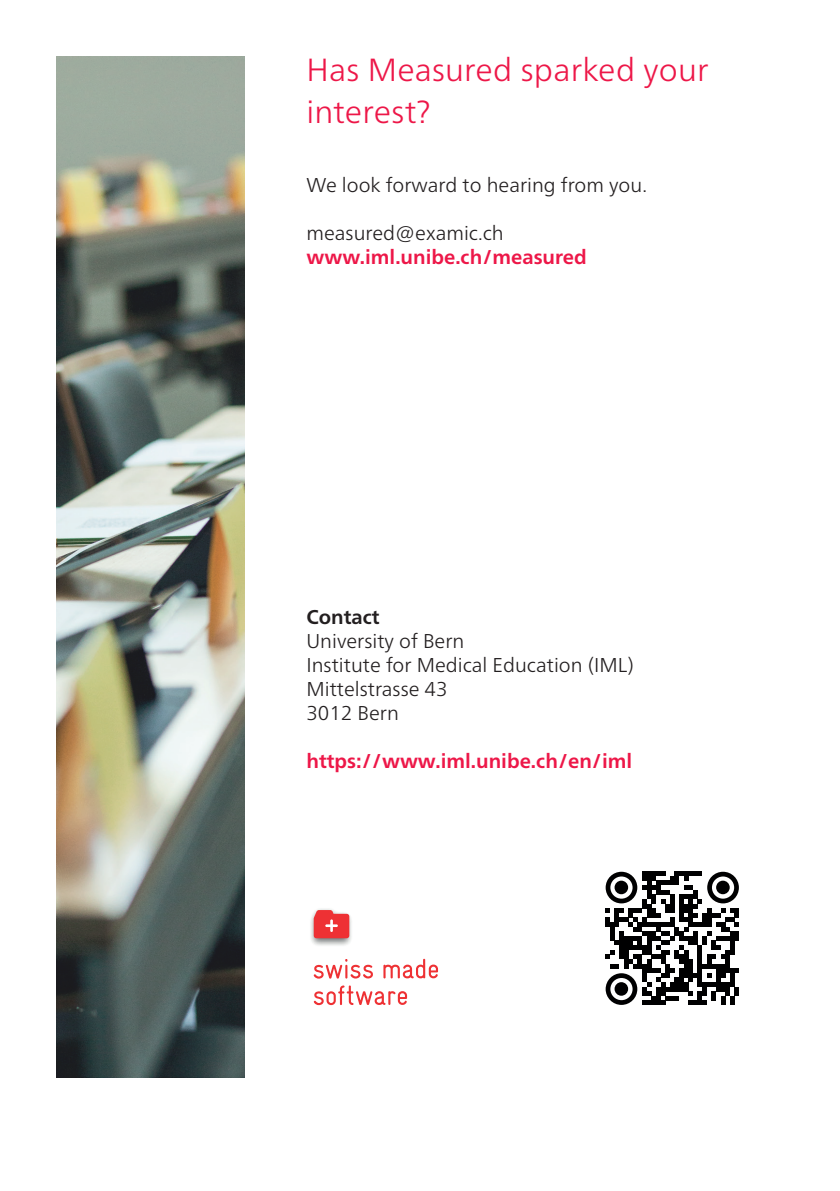
<style>
.page{position:relative;width:840px;height:1191px;background:#fff}
.page>*{position:absolute;margin:0;border:0;box-sizing:border-box;transform-origin:0 0}
.t1{font:300 32px/42px "Frutiger Neue LT Pro";letter-spacing:.005em;color:#ed1748}
.t2{font:300 20px/24px "Frutiger Neue LT Pro";color:#231f20}
.t3{font:700 20px "Frutiger Neue LT Pro";color:#ed1748}
.t4{font:700 20px "Frutiger Neue LT Pro";color:#231f20}
</style>
<div class="page">
<img style="left:57px;top:57px;width:187px;height:1020px">
<svg style="left:383px;top:958px;width:55px;height:20px"></svg>
<svg style="left:313px;top:985px;width:94px;height:20px"></svg>
<img style="left:310px;top:908px;width:42px;height:38px">
<svg style="left:313px;top:959px;width:60px;height:19px"></svg>
<svg style="left:313px;top:910px;width:36px;height:28px"></svg>
<svg style="left:605px;top:871px;width:133px;height:134px"></svg>
<div style="left:614px;top:880px;width:13px;height:14px;background:#000001;border-radius:50%"></div>
<div style="left:715px;top:880px;width:14px;height:14px;background:#000001;border-radius:50%"></div>
<div style="left:614px;top:982px;width:13px;height:13px;background:#000001;border-radius:50%"></div>
<h1 class="t1" style="left:306px;top:49px;width:403px">Has Measured sparked your interest?</h1>
<p class="t2" style="left:306px;top:173px;width:342px">We look forward to hearing from you.</p>
<p class="t2" style="left:306px;top:221px;width:199px">measured@examic.ch</p>
<p class="t3" style="left:306px;top:245px;width:281px">www.iml.unibe.ch/measured</p>
<p class="t4" style="left:306px;top:605px;width:75px">Contact</p>
<p class="t2" style="left:306px;top:629px;width:328px">University of Bern<br>Institute for Medical Education (IML)<br>Mittelstrasse 43<br>3012 Bern</p>
<p class="t3" style="left:306px;top:749px;width:327px">https://www.iml.unibe.ch/en/iml</p>
</div>
